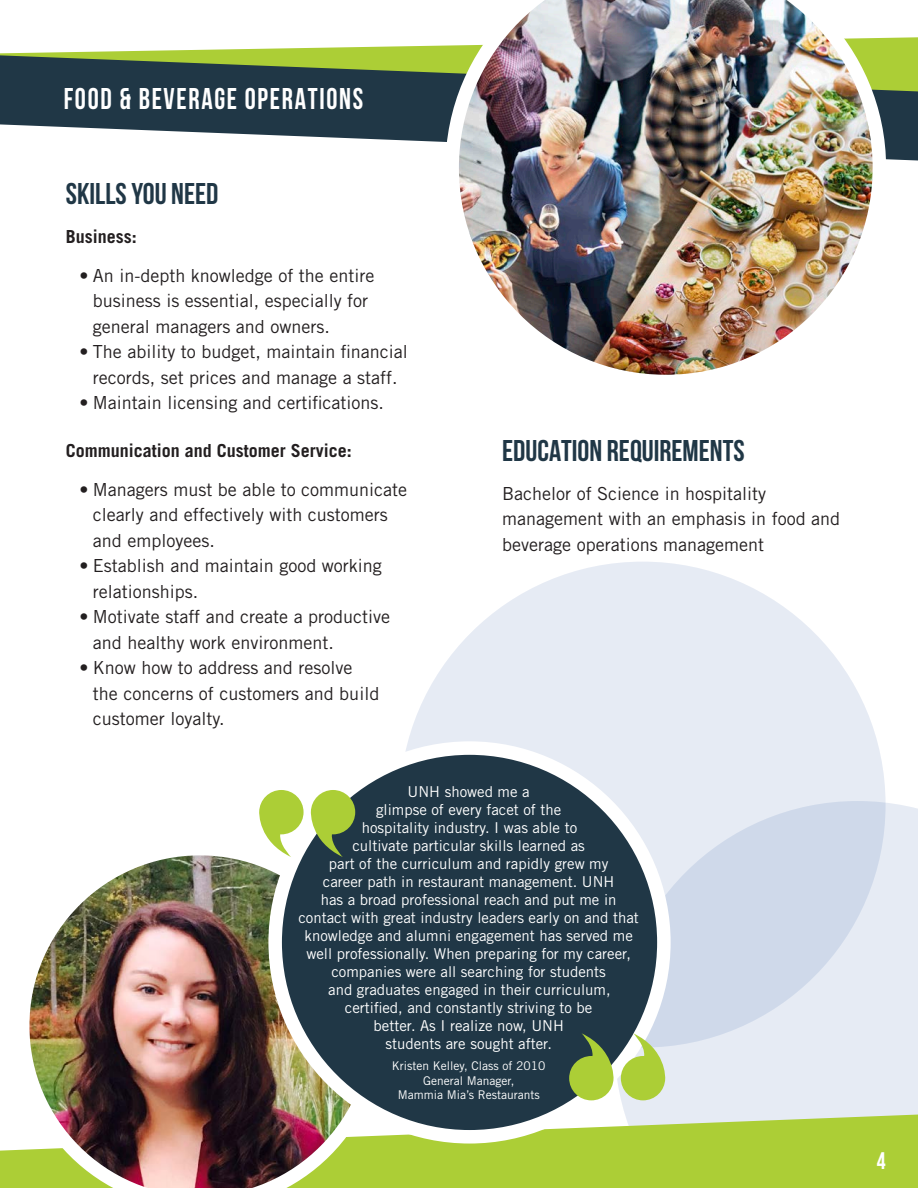
<style>
.page{position:relative;width:918px;height:1188px;background:#fff}
.page>*{position:absolute;margin:0;border:0;box-sizing:border-box;transform-origin:0 0}
.Intro_Title{font:700 30px "Bebas Neue";color:#203746}
.t1{font:700 30px "Bebas Neue";letter-spacing:.06em;color:#fff;scale:.93 1}
.t2{font:700 24px "Bebas Neue";color:#fff;scale:.93 1}
.Text_Black{font:18px/25.5px "Trade Gothic";color:#231f20}
.Text_Black-2{font:700 18px "Trade Gothic";color:#231f20}
.Text_Black-3{font:15px/18px "Trade Gothic";color:#fff;text-align:center}
.Text_Black-4{font:12px/14.4px "Trade Gothic";color:#fff;text-align:center}
</style>
<div class="page">
<div style="left:400px;top:562px;width:486px;height:486px;background:#e6ebf4;border-radius:50%"></div>
<svg style="left:615px;top:801px;width:303px;height:314px;background:#dce3ef"></svg>
<svg style="left:0;top:37px;width:918px;height:18px"></svg>
<svg style="left:0;top:55px;width:918px;height:106px;fill:#203746"></svg>
<svg style="left:0;top:1115px;width:918px;height:73px;background:#b2d148"></svg>
<img style="left:445px;top:0;width:441px;height:375px">
<img style="left:16px;top:855px;width:368px;height:333px">
<div style="left:275px;top:748px;width:389px;height:389px;background:#203746;border-radius:50%"></div>
<div style="left:268px;top:741px;width:403px;height:403px;border:14px solid #fff;border-radius:50%"></div>
<svg style="left:569px;top:1033px;width:46px;height:67px"></svg>
<svg style="left:621px;top:1033px;width:45px;height:67px;background:#bcd37c"></svg>
<svg style="left:310px;top:790px;width:45px;height:67px"></svg>
<svg style="left:258px;top:790px;width:46px;height:67px"></svg>
<p class="t1" style="left:64px;top:82px;width:323px">FOOD &amp; BEVERAGE OPERATIONS</p>
<p class="Intro_Title" style="left:66px;top:177px;width:154px">SKILLS YOU NEED</p>
<p class="Text_Black-2" style="left:66px;top:225px;width:72px">Business:</p>
<p class="Text_Black" style="left:93px;top:263px;width:283px;text-indent:-14px">• An in-depth knowledge of the entire business is essential, especially for general managers and owners.</p>
<p class="Text_Black" style="left:79px;top:339px;width:330px;text-align:center">• The ability to budget, maintain financial records, set prices and manage a staff.</p>
<p class="Text_Black" style="left:79px;top:390px;width:306px">• Maintain licensing and certifications.</p>
<p class="Text_Black-2" style="left:66px;top:439px;width:288px">Communication and Customer Service:</p>
<p class="Text_Black" style="left:93px;top:476px;width:316px;text-indent:-14px">• Managers must be able to communicate clearly and effectively with customers and employees.</p>
<p class="Text_Black" style="left:93px;top:553px;width:291px;text-indent:-14px">• Establish and maintain good working relationships.</p>
<p class="Text_Black" style="left:93px;top:604px;width:299px;text-indent:-14px">• Motivate staff and create a productive and healthy work environment.</p>
<p class="Text_Black" style="left:93px;top:655px;width:288px;text-indent:-14px">• Know how to address and resolve the concerns of customers and build customer loyalty.</p>
<p class="Intro_Title" style="left:502px;top:434px;width:244px">EDUCATION REQUIREMENTS</p>
<p class="Text_Black" style="left:502px;top:481px;width:339px">Bachelor of Science in hospitality management with an emphasis in food and beverage operations management</p>
<p class="Text_Black-3" style="left:298px;top:783px;width:342px">UNH showed me a<br>glimpse of every facet of the<br>hospitality industry. I was able to<br>cultivate particular skills learned as<br>part of the curriculum and rapidly grew my<br>career path in restaurant management. UNH<br>has a broad professional reach and put me in contact with great industry leaders early on and that knowledge and alumni engagement has served me well professionally. When preparing for my career, companies were all searching for students<br>and graduates engaged in their curriculum, certified, and constantly striving to be<br>better. As I realize now, UNH<br>students are sought after.</p>
<p class="Text_Black-4" style="left:392px;top:1059px;width:155px">Kristen Kelley, Class of 2010<br>General Manager,<br>Mammia Mia’s Restaurants</p>
<p class="t2" style="left:877px;top:1148px;width:11px">4</p>
</div>
